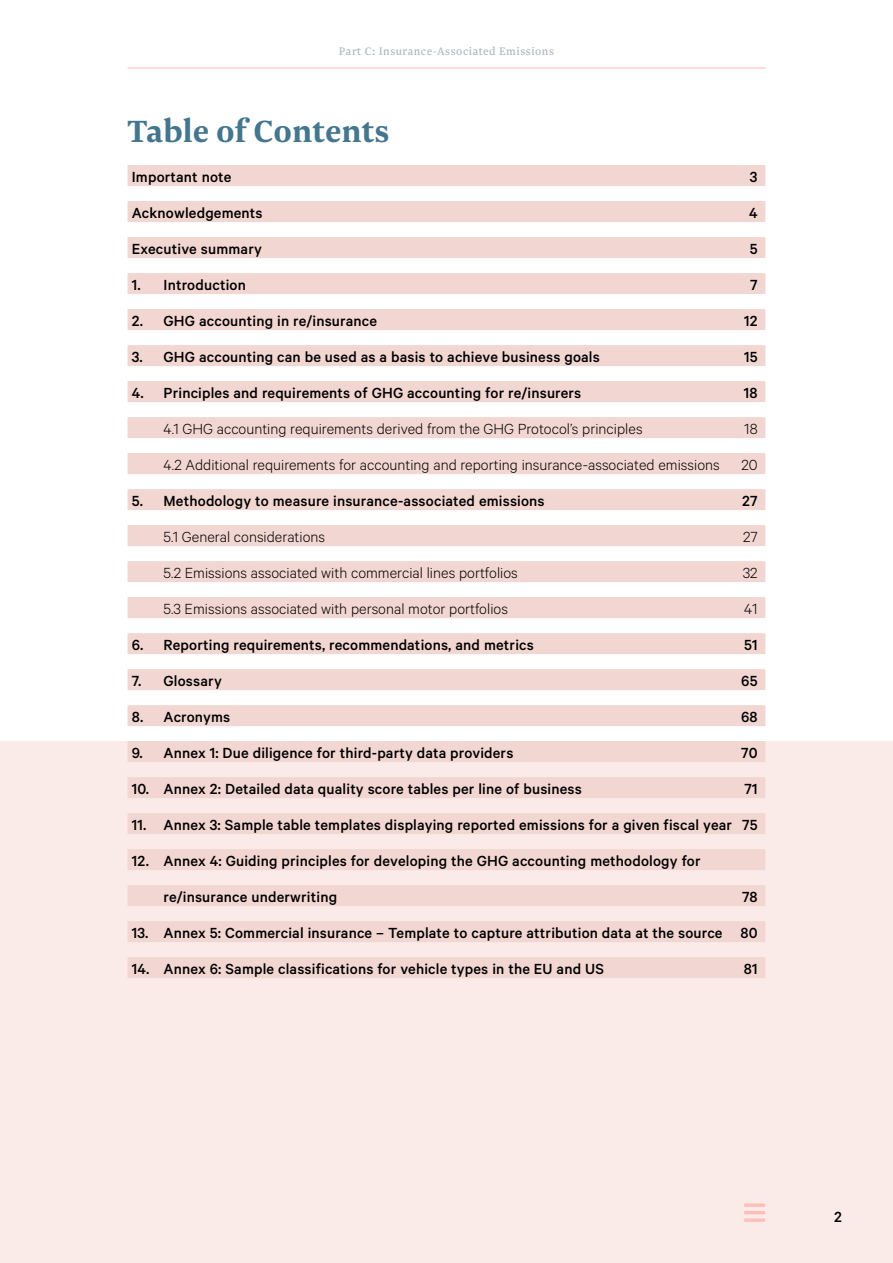
<style>
.page{position:relative;width:893px;height:1263px;background:#fff}
.page>*{position:absolute;margin:0;border:0;box-sizing:border-box;transform-origin:0 0}
.t1{font:700 36px "Newzald";letter-spacing:.005em;color:#44768e}
.t2{font:500 16.5px "Calibre";letter-spacing:.01em;color:#000}
.t3{font:300 16.5px "Calibre";color:#000}
.t4{font:12.75px "Newzald";letter-spacing:.04em;color:#b0b5bf}
</style>
<div class="page">
<div style="left:0;top:741px;width:893px;height:522px;background:#faebe8"></div>
<hr style="left:128px;top:67px;width:637px;height:2px;background:#ffbfb8">
<div style="left:128px;top:165px;width:637px;height:21px;background:#f2d6d1"></div>
<div style="left:128px;top:201px;width:637px;height:21px;background:#f2d6d1"></div>
<div style="left:128px;top:237px;width:637px;height:21px;background:#f2d6d1"></div>
<div style="left:128px;top:273px;width:637px;height:21px;background:#f2d6d1"></div>
<div style="left:128px;top:309px;width:637px;height:21px;background:#f2d6d1"></div>
<div style="left:128px;top:345px;width:637px;height:21px;background:#f2d6d1"></div>
<div style="left:128px;top:381px;width:637px;height:21px;background:#f2d6d1"></div>
<div style="left:128px;top:417px;width:637px;height:21px;background:#f2d6d1"></div>
<div style="left:128px;top:453px;width:637px;height:21px;background:#f2d6d1"></div>
<div style="left:128px;top:489px;width:637px;height:21px;background:#f2d6d1"></div>
<div style="left:128px;top:525px;width:637px;height:21px;background:#f2d6d1"></div>
<div style="left:128px;top:561px;width:637px;height:21px;background:#f2d6d1"></div>
<div style="left:128px;top:597px;width:637px;height:21px;background:#f2d6d1"></div>
<div style="left:128px;top:633px;width:637px;height:21px;background:#f2d6d1"></div>
<div style="left:128px;top:669px;width:637px;height:21px;background:#f2d6d1"></div>
<div style="left:128px;top:705px;width:637px;height:21px;background:#f2d6d1"></div>
<div style="left:128px;top:741px;width:637px;height:21px;background:#f2d6d1"></div>
<div style="left:128px;top:777px;width:637px;height:21px;background:#f2d6d1"></div>
<div style="left:128px;top:813px;width:637px;height:21px;background:#f2d6d1"></div>
<div style="left:128px;top:849px;width:637px;height:21px;background:#f2d6d1"></div>
<div style="left:128px;top:885px;width:637px;height:21px;background:#f2d6d1"></div>
<div style="left:128px;top:921px;width:637px;height:21px;background:#f2d6d1"></div>
<div style="left:128px;top:957px;width:637px;height:21px;background:#f2d6d1"></div>
<svg style="left:744px;top:1203px;width:21px;height:4px"></svg>
<hr style="left:744px;top:1211px;width:21px;height:3px;background:#ffbfb8">
<svg style="left:744px;top:1218px;width:21px;height:4px"></svg>
<p class="t4" style="left:339px;top:43px;width:217px">Part C: Insurance-Associated Emissions</p>
<h2 class="t1" style="left:128px;top:108px;width:263px">Table of Contents</h2>
<p class="t2" style="left:132px;top:167px;width:101px">Important note</p>
<p class="t2" style="left:750px;top:167px;width:9px">3</p>
<p class="t2" style="left:132px;top:203px;width:132px">Acknowledgements</p>
<p class="t2" style="left:749px;top:203px;width:10px">4</p>
<p class="t2" style="left:132px;top:239px;width:132px">Executive summary</p>
<p class="t2" style="left:750px;top:239px;width:9px">5</p>
<p class="t2" style="left:132px;top:275px;width:116px">1. Introduction</p>
<p class="t2" style="left:750px;top:275px;width:9px">7</p>
<p class="t2" style="left:132px;top:311px;width:247px">2. GHG accounting in re/insurance</p>
<p class="t2" style="left:744px;top:311px;width:15px">12</p>
<p class="t2" style="left:132px;top:347px;width:470px">3. GHG accounting can be used as a basis to achieve business goals</p>
<p class="t2" style="left:744px;top:347px;width:15px">15</p>
<p class="t2" style="left:132px;top:383px;width:451px">4. Principles and requirements of GHG accounting for re/insurers</p>
<p class="t2" style="left:744px;top:383px;width:15px">18</p>
<p class="t3" style="left:164px;top:419px;width:480px">4.1 GHG accounting requirements derived from the GHG Protocol’s principles</p>
<p class="t3" style="left:744px;top:419px;width:15px">18</p>
<p class="t3" style="left:164px;top:455px;width:558px">4.2 Additional requirements for accounting and reporting insurance-associated emissions</p>
<p class="t3" style="left:741px;top:455px;width:18px">20</p>
<p class="t2" style="left:132px;top:491px;width:414px">5. Methodology to measure insurance-associated emissions</p>
<p class="t2" style="left:742px;top:491px;width:17px">27</p>
<p class="t3" style="left:164px;top:527px;width:163px">5.1 General considerations</p>
<p class="t3" style="left:743px;top:527px;width:16px">27</p>
<p class="t3" style="left:164px;top:563px;width:356px">5.2 Emissions associated with commercial lines portfolios</p>
<p class="t3" style="left:743px;top:563px;width:16px">32</p>
<p class="t3" style="left:164px;top:599px;width:346px">5.3 Emissions associated with personal motor portfolios</p>
<p class="t3" style="left:744px;top:599px;width:15px">41</p>
<p class="t2" style="left:132px;top:635px;width:404px">6. Reporting requirements, recommendations, and metrics</p>
<p class="t2" style="left:744px;top:635px;width:15px">51</p>
<p class="t2" style="left:132px;top:671px;width:92px">7. Glossary</p>
<p class="t2" style="left:741px;top:671px;width:18px">65</p>
<p class="t2" style="left:132px;top:707px;width:100px">8. Acronyms</p>
<p class="t2" style="left:741px;top:707px;width:18px">68</p>
<p class="t2" style="left:132px;top:743px;width:383px">9. Annex 1: Due diligence for third-party data providers</p>
<p class="t2" style="left:741px;top:743px;width:18px">70</p>
<p class="t2" style="left:132px;top:779px;width:452px">10. Annex 2: Detailed data quality score tables per line of business</p>
<p class="t2" style="left:745px;top:779px;width:15px">71</p>
<p class="t2" style="left:132px;top:815px;width:627px">11. Annex 3: Sample table templates displaying reported emissions for a given fiscal year 75</p>
<p class="t2" style="left:132px;top:851px;width:570px">12. Annex 4: Guiding principles for developing the GHG accounting methodology for</p>
<p class="t2" style="left:164px;top:887px;width:175px">re/insurance underwriting</p>
<p class="t2" style="left:742px;top:887px;width:17px">78</p>
<p class="t2" style="left:132px;top:923px;width:627px">13. Annex 5: Commercial insurance – Template to capture attribution data at the source 80</p>
<p class="t2" style="left:132px;top:959px;width:474px">14. Annex 6: Sample classifications for vehicle types in the EU and US</p>
<p class="t2" style="left:744px;top:959px;width:15px">81</p>
<p class="t2" style="left:834px;top:1207px;width:9px">2</p>
</div>
